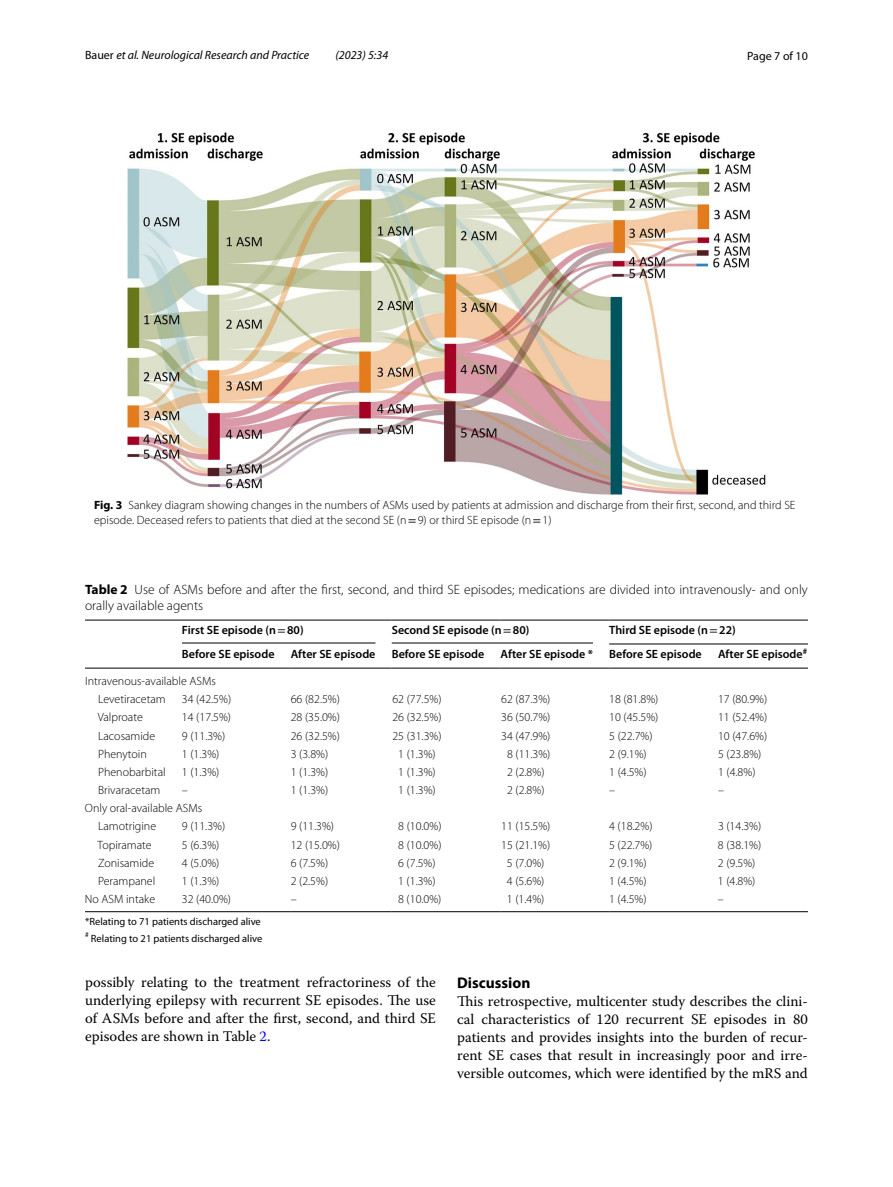
<style>
.page{position:relative;width:893px;height:1187px;background:#fff}
.page>*{position:absolute;margin:0;border:0;box-sizing:border-box;transform-origin:0 0}
.t1{font:700 15.45px "Myriad Pro";color:#000}
.t2{font:14.7px/18px "Warnock Pro";color:#000;text-align:justify}
.t3{font:300 13.5px/16.5px "Myriad Pro";color:#000}
.t4{font:300 12px/18.1px "Myriad Pro";color:#000}
.t5{font:600 12px "Myriad Pro";color:#000}
.t6{font:italic 12px "Myriad Pro";color:#000}
.t7{font:12px "Myriad Pro";color:#000}
.t8{font:10.5px/17px "Myriad Pro";color:#000}
.s1{font-style:normal}
.s2{font-weight:700}
.s3{font-family:"STIX";font-weight:400}
.s4{color:#00f}
</style>
<div class="page">
<img style="left:128px;top:133px;width:637px;height:361px">
<hr style="left:85px;top:619px;width:97px;height:1px;background:#000">
<hr style="left:85px;top:667px;width:97px;height:1px;background:#000">
<hr style="left:182px;top:619px;width:109px;height:1px;background:#000">
<hr style="left:291px;top:619px;width:101px;height:1px;background:#000">
<hr style="left:392px;top:619px;width:109px;height:1px;background:#000">
<hr style="left:501px;top:619px;width:108px;height:1px;background:#000">
<hr style="left:609px;top:619px;width:109px;height:1px;background:#000">
<hr style="left:718px;top:619px;width:90px;height:1px;background:#000">
<hr style="left:182px;top:667px;width:109px;height:1px;background:#000">
<hr style="left:291px;top:667px;width:101px;height:1px;background:#000">
<hr style="left:392px;top:667px;width:109px;height:1px;background:#000">
<hr style="left:501px;top:667px;width:108px;height:1px;background:#000">
<hr style="left:609px;top:667px;width:109px;height:1px;background:#000">
<hr style="left:718px;top:667px;width:90px;height:1px;background:#000">
<hr style="left:85px;top:911px;width:97px;height:1px;background:#000">
<hr style="left:182px;top:911px;width:109px;height:1px;background:#000">
<hr style="left:291px;top:911px;width:101px;height:1px;background:#000">
<hr style="left:392px;top:911px;width:109px;height:1px;background:#000">
<hr style="left:501px;top:911px;width:108px;height:1px;background:#000">
<hr style="left:609px;top:911px;width:109px;height:1px;background:#000">
<hr style="left:718px;top:911px;width:90px;height:1px;background:#000">
<hr style="left:182px;top:642px;width:193px;height:1px;background:#000">
<hr style="left:392px;top:642px;width:201px;height:1px;background:#000">
<hr style="left:609px;top:643px;width:199px;height:1px;background:#000">
<p class="t6" style="left:85px;top:48px;width:226px"><span class="s1">Bauer</span> et al. Neurological Research and Practice</p>
<p class="t6" style="left:335px;top:48px;width:54px">(2023) 5:34</p>
<p class="t7" style="left:747px;top:48px;width:62px">Page 7 of 10</p>
<p class="t4" style="left:94px;top:498px;width:703px;line-height:15px"><span class="s2">Fig. 3</span> Sankey diagram showing changes in the numbers of ASMs used by patients at admission and discharge from their first, second, and third SE episode. Deceased refers to patients that died at the second SE (n<span class="s3">=</span>9) or third SE episode (n<span class="s3">=</span>1)</p>
<p class="t3" style="left:85px;top:581px;width:724px"><span class="s2">Table 2</span> Use of ASMs before and after the first, second, and third SE episodes; medications are divided into intravenously- and only orally available agents</p>
<p class="t5" style="left:182px;top:622px;width:123px">First SE episode (n<span class="s3">=</span>80)</p>
<p class="t5" style="left:392px;top:622px;width:139px">Second SE episode (n<span class="s3">=</span>80)</p>
<p class="t5" style="left:609px;top:622px;width:128px">Third SE episode (n<span class="s3">=</span>22)</p>
<p class="t5" style="left:182px;top:646px;width:94px">Before SE episode</p>
<p class="t5" style="left:291px;top:646px;width:86px">After SE episode</p>
<p class="t5" style="left:392px;top:646px;width:94px">Before SE episode</p>
<p class="t5" style="left:501px;top:646px;width:94px">After SE episode *</p>
<p class="t5" style="left:609px;top:646px;width:94px">Before SE episode</p>
<p class="t5" style="left:718px;top:646px;width:91px">After SE episode<sup>#</sup></p>
<p class="t4" style="left:98px;top:672px;width:119px;text-indent:-13px">Intravenous-available ASMs<br>Levetiracetam</p>
<p class="t4" style="left:182px;top:690px;width:51px">34 (42.5%)</p>
<p class="t4" style="left:291px;top:690px;width:51px">66 (82.5%)</p>
<p class="t4" style="left:392px;top:690px;width:51px">62 (77.5%)</p>
<p class="t4" style="left:501px;top:690px;width:51px">62 (87.3%)</p>
<p class="t4" style="left:609px;top:690px;width:51px">18 (81.8%)</p>
<p class="t4" style="left:718px;top:690px;width:51px">17 (80.9%)</p>
<p class="t4" style="left:98px;top:708px;width:47px">Valproate</p>
<p class="t4" style="left:182px;top:708px;width:51px">14 (17.5%)</p>
<p class="t4" style="left:291px;top:708px;width:51px">28 (35.0%)</p>
<p class="t4" style="left:392px;top:708px;width:51px">26 (32.5%)</p>
<p class="t4" style="left:501px;top:708px;width:51px">36 (50.7%)</p>
<p class="t4" style="left:609px;top:708px;width:51px">10 (45.5%)</p>
<p class="t4" style="left:718px;top:708px;width:51px">11 (52.4%)</p>
<p class="t4" style="left:98px;top:726px;width:59px">Lacosamide</p>
<p class="t4" style="left:182px;top:726px;width:45px">9 (11.3%)</p>
<p class="t4" style="left:291px;top:726px;width:51px">26 (32.5%)</p>
<p class="t4" style="left:392px;top:726px;width:51px">25 (31.3%)</p>
<p class="t4" style="left:501px;top:726px;width:51px">34 (47.9%)</p>
<p class="t4" style="left:609px;top:726px;width:45px">5 (22.7%)</p>
<p class="t4" style="left:718px;top:726px;width:51px">10 (47.6%)</p>
<p class="t4" style="left:98px;top:744px;width:50px">Phenytoin</p>
<p class="t4" style="left:182px;top:744px;width:39px">1 (1.3%)</p>
<p class="t4" style="left:291px;top:744px;width:39px">3 (3.8%)</p>
<p class="t4" style="left:398px;top:744px;width:39px">1 (1.3%)</p>
<p class="t4" style="left:507px;top:744px;width:45px">8 (11.3%)</p>
<p class="t4" style="left:609px;top:744px;width:39px">2 (9.1%)</p>
<p class="t4" style="left:718px;top:744px;width:45px">5 (23.8%)</p>
<p class="t4" style="left:98px;top:763px;width:69px">Phenobarbital</p>
<p class="t4" style="left:182px;top:763px;width:39px">1 (1.3%)</p>
<p class="t4" style="left:291px;top:763px;width:39px">1 (1.3%)</p>
<p class="t4" style="left:398px;top:763px;width:39px">1 (1.3%)</p>
<p class="t4" style="left:507px;top:763px;width:39px">2 (2.8%)</p>
<p class="t4" style="left:609px;top:763px;width:39px">1 (4.5%)</p>
<p class="t4" style="left:718px;top:763px;width:39px">1 (4.8%)</p>
<p class="t4" style="left:98px;top:781px;width:64px">Brivaracetam</p>
<p class="t4" style="left:182px;top:781px;width:7px">–</p>
<p class="t4" style="left:291px;top:781px;width:39px">1 (1.3%)</p>
<p class="t4" style="left:398px;top:781px;width:39px">1 (1.3%)</p>
<p class="t4" style="left:507px;top:781px;width:39px">2 (2.8%)</p>
<p class="t4" style="left:609px;top:781px;width:7px">–</p>
<p class="t4" style="left:718px;top:781px;width:7px">–</p>
<p class="t4" style="left:98px;top:799px;width:106px;text-indent:-13px">Only oral-available ASMs<br>Lamotrigine</p>
<p class="t4" style="left:182px;top:817px;width:45px">9 (11.3%)</p>
<p class="t4" style="left:291px;top:817px;width:45px">9 (11.3%)</p>
<p class="t4" style="left:398px;top:817px;width:45px">8 (10.0%)</p>
<p class="t4" style="left:501px;top:817px;width:51px">11 (15.5%)</p>
<p class="t4" style="left:609px;top:817px;width:45px">4 (18.2%)</p>
<p class="t4" style="left:718px;top:817px;width:45px">3 (14.3%)</p>
<p class="t4" style="left:98px;top:835px;width:56px">Topiramate</p>
<p class="t4" style="left:182px;top:835px;width:39px">5 (6.3%)</p>
<p class="t4" style="left:291px;top:835px;width:51px">12 (15.0%)</p>
<p class="t4" style="left:398px;top:835px;width:45px">8 (10.0%)</p>
<p class="t4" style="left:501px;top:835px;width:51px">15 (21.1%)</p>
<p class="t4" style="left:609px;top:835px;width:45px">5 (22.7%)</p>
<p class="t4" style="left:718px;top:835px;width:45px">8 (38.1%)</p>
<p class="t4" style="left:98px;top:853px;width:58px">Zonisamide</p>
<p class="t4" style="left:182px;top:853px;width:39px">4 (5.0%)</p>
<p class="t4" style="left:291px;top:853px;width:39px">6 (7.5%)</p>
<p class="t4" style="left:398px;top:853px;width:39px">6 (7.5%)</p>
<p class="t4" style="left:507px;top:853px;width:39px">5 (7.0%)</p>
<p class="t4" style="left:609px;top:853px;width:39px">2 (9.1%)</p>
<p class="t4" style="left:718px;top:853px;width:39px">2 (9.5%)</p>
<p class="t4" style="left:98px;top:871px;width:59px">Perampanel</p>
<p class="t4" style="left:182px;top:871px;width:39px">1 (1.3%)</p>
<p class="t4" style="left:291px;top:871px;width:39px">2 (2.5%)</p>
<p class="t4" style="left:398px;top:871px;width:39px">1 (1.3%)</p>
<p class="t4" style="left:507px;top:871px;width:39px">4 (5.6%)</p>
<p class="t4" style="left:609px;top:871px;width:39px">1 (4.5%)</p>
<p class="t4" style="left:718px;top:871px;width:39px">1 (4.8%)</p>
<p class="t4" style="left:85px;top:890px;width:72px">No ASM intake</p>
<p class="t4" style="left:182px;top:890px;width:51px">32 (40.0%)</p>
<p class="t4" style="left:291px;top:890px;width:7px">–</p>
<p class="t4" style="left:398px;top:890px;width:45px">8 (10.0%)</p>
<p class="t4" style="left:507px;top:890px;width:39px">1 (1.4%)</p>
<p class="t4" style="left:609px;top:890px;width:39px">1 (4.5%)</p>
<p class="t4" style="left:718px;top:890px;width:7px">–</p>
<p class="t8" style="left:85px;top:912px;width:179px">*Relating to 71 patients discharged alive <sup>#</sup> Relating to 21 patients discharged alive</p>
<p class="t2" style="left:85px;top:972px;width:352px">possibly relating to the treatment refractoriness of the underlying epilepsy with recurrent SE episodes. The use of ASMs before and after the first, second, and third SE episodes are shown in Table <span class="s4">2</span>.</p>
<p class="t1" style="left:457px;top:972px;width:75px">Discussion</p>
<p class="t2" style="left:457px;top:991px;width:352px">This retrospective, multicenter study describes the clini&shy;cal characteristics of 120 recurrent SE episodes in 80 patients and provides insights into the burden of recur&shy;rent SE cases that result in increasingly poor and irre&shy;versible outcomes, which were identified by the mRS and</p>
</div>
